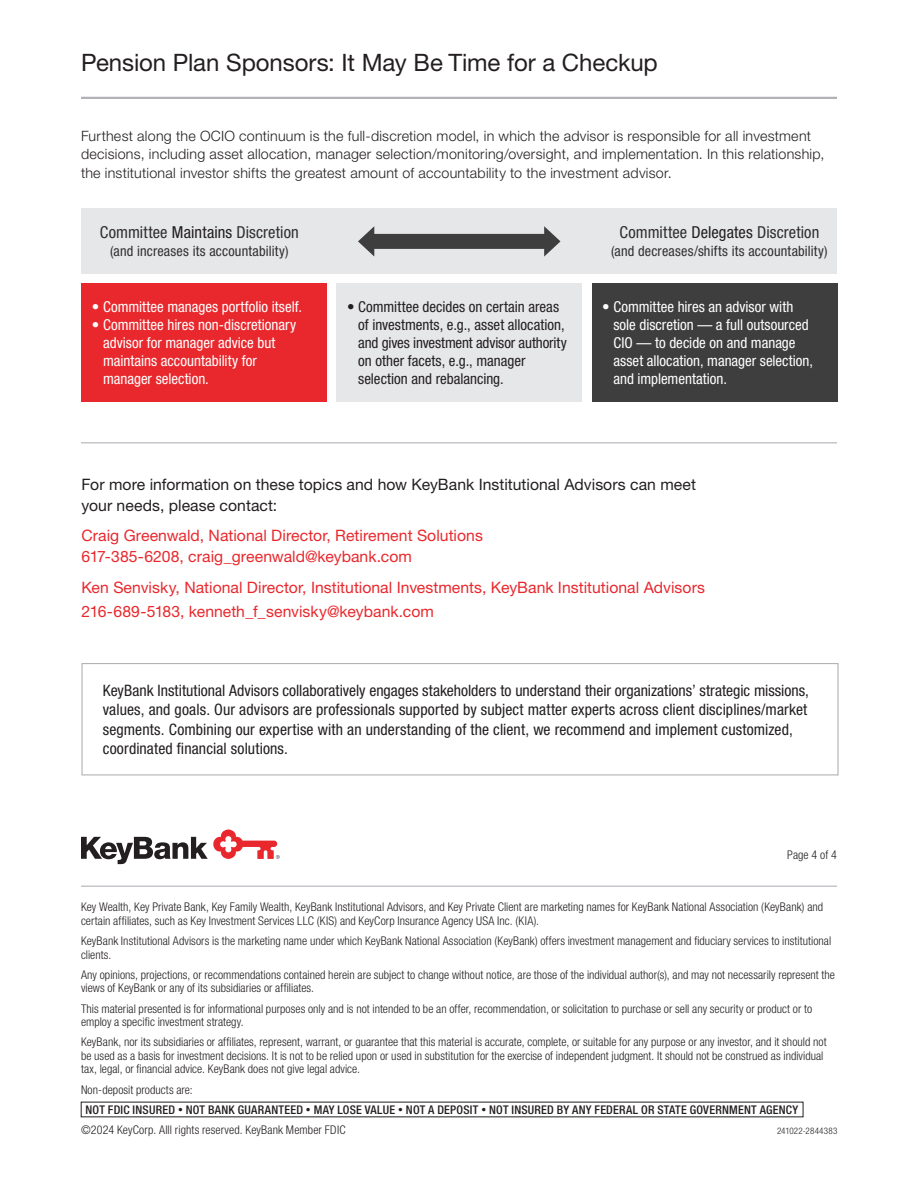
<style>
.page{position:relative;width:918px;height:1188px;background:#fff}
.page>*{position:absolute;margin:0;border:0;box-sizing:border-box;transform-origin:0 0}
.Headline_2nd_page_16_18_Roman_blk{font:24px "Helvetica Neue LT Std";letter-spacing:-.005em;color:#231f20}
.Body_Text_-_9_5_12_5_Light{font:condensed 16.5px "Helvetica Neue LT Std";letter-spacing:.005em;color:#312f30}
.KWI_Boilerplate_-_10_5_13_Roman_Cond{font:condensed 15.75px/19.5px "Helvetica Neue LT Std";letter-spacing:.005em;color:#231f20}
.CTA{font:15.75px/21px "Helvetica Neue LT Std";color:#e9282d}
.CTA-2{font:15.75px/21px "Helvetica Neue LT Std";letter-spacing:.005em;color:#231f20}
.Accountability_Cht_Text___10_12_Cond{font:condensed 15px/18px "Helvetica Neue LT Std";color:#fff}
.Accountability_Cht_Text___10_12_Cond-2{font:condensed 15px/18px "Helvetica Neue LT Std";color:#231f20}
.Body_Text_-_9_5_12_5_Light-2{font:300 14.25px/18.8px "Helvetica Neue LT Std";letter-spacing:.02em;color:#231f20}
.Body_Text_-_9_5_12_5_Light-3{font:condensed 14.25px "Helvetica Neue LT Std";letter-spacing:.015em;color:#312f30}
.Page_Number{font:300 condensed 12px/13.5px "Helvetica Neue LT Std";letter-spacing:.005em;color:#231f20}
.t1{font:500 condensed 12px "Helvetica Neue LT Std";letter-spacing:.02em;color:#231f20}
.t2{font:300 condensed 9px "Helvetica Neue LT Std";letter-spacing:.025em;color:#231f20}
.s1{color:#231f20}
.s2{font-size:9.6px}
</style>
<div class="page">
<hr style="left:81px;top:886px;width:756px;height:1px;background:#b2b3b7">
<svg style="left:81px;top:829px;width:199px;height:35px"></svg>
<div style="left:81px;top:283px;width:246px;height:119px;background:#e9282d"></div>
<div style="left:337px;top:283px;width:245px;height:119px;background:#e6e7e9"></div>
<div style="left:592px;top:283px;width:245px;height:119px;background:#3e3e3f"></div>
<div style="left:81px;top:209px;width:756px;height:65px;background:#e6e7e9"></div>
<div style="left:368px;top:234px;width:182px;height:15px;background:#3e3e3f"></div>
<svg style="left:358px;top:226px;width:16px;height:30px"></svg>
<svg style="left:544px;top:226px;width:16px;height:31px"></svg>
<hr style="left:81px;top:442px;width:756px;height:1px;background:#b2b3b7">
<hr style="left:81px;top:97px;width:756px;height:2px;background:#b2b3b7">
<div style="left:81px;top:663px;width:758px;height:112px;border:1px solid #b2b3b7"></div>
<p class="Headline_2nd_page_16_18_Roman_blk" style="left:81px;top:48px;width:578px">Pension Plan Sponsors: It May Be Time for a Checkup</p>
<p class="Body_Text_-_9_5_12_5_Light-2" style="left:81px;top:126px;width:745px">Furthest along the OCIO continuum is the full-discretion model, in which the advisor is responsible for all investment decisions, including asset allocation, manager selection/monitoring/oversight, and implementation. In this relationship, the institutional investor shifts the greatest amount of accountability to the investment advisor.</p>
<p class="Body_Text_-_9_5_12_5_Light" style="left:100px;top:222px;width:200px">Committee <span class="s1">Maintains</span> Discretion</p>
<p class="Body_Text_-_9_5_12_5_Light-3" style="left:110px;top:243px;width:180px">(and increases its accountability)</p>
<p class="Accountability_Cht_Text___10_12_Cond" style="left:92px;top:298px;width:212px">• Committee manages portfolio itself.</p>
<p class="Accountability_Cht_Text___10_12_Cond" style="left:103px;top:316px;width:195px;text-indent:-11px">• Committee hires non-discretionary advisor for manager advice but maintains accountability for manager selection.</p>
<p class="Body_Text_-_9_5_12_5_Light" style="left:619px;top:222px;width:201px">Committee <span class="s1">Delegates</span> Discretion</p>
<p class="Body_Text_-_9_5_12_5_Light-3" style="left:611px;top:243px;width:218px">(and decreases/shifts its accountability)</p>
<p class="Accountability_Cht_Text___10_12_Cond-2" style="left:358px;top:298px;width:210px;text-indent:-11px">• Committee decides on certain areas of investments, e.g., asset allocation, and gives investment advisor authority on other facets, e.g., manager selection and rebalancing.</p>
<p class="Accountability_Cht_Text___10_12_Cond" style="left:613px;top:298px;width:201px;text-indent:-11px">• Committee hires an advisor with sole discretion — a full outsourced<br>CIO — to decide on and manage asset allocation, manager selection, and implementation.</p>
<p class="CTA-2" style="left:81px;top:473px;width:616px">For more information on these topics and how KeyBank Institutional Advisors can meet your needs, please contact:</p>
<p class="CTA" style="left:81px;top:525px;width:403px">Craig Greenwald, National Director, Retirement Solutions<br>617-385-6208, craig_greenwald@keybank.com</p>
<p class="CTA" style="left:81px;top:577px;width:625px">Ken Senvisky, National Director, Institutional Investments, KeyBank Institutional Advisors</p>
<p class="CTA" style="left:81px;top:601px;width:354px">216-689-5183, kenneth_f_senvisky@keybank.com</p>
<p class="KWI_Boilerplate_-_10_5_13_Roman_Cond" style="left:103px;top:680px;width:708px">KeyBank Institutional Advisors collaboratively engages stakeholders to understand their organizations’ strategic missions, values, and goals. Our advisors are professionals supported by subject matter experts across client disciplines/market segments. Combining our expertise with an understanding of the client, we recommend and implement customized, coordinated financial solutions.</p>
<p class="Page_Number" style="left:787px;top:848px;width:51px">Page 4 of 4</p>
<p class="Page_Number" style="left:81px;top:900px;width:744px">Key Wealth, Key Private Bank, Key Family Wealth, KeyBank Institutional Advisors, and Key Private Client are marketing names for KeyBank National Association (KeyBank) and certain affiliates, such as Key Investment Services LLC (KIS) and KeyCorp Insurance Agency USA Inc. (KIA).</p>
<p class="Page_Number" style="left:81px;top:934px;width:752px">KeyBank Institutional Advisors is the marketing name under which KeyBank National Association (KeyBank) offers investment management and fiduciary services to institutional clients.</p>
<p class="Page_Number" style="left:81px;top:968px;width:756px">Any opinions, projections, or recommendations contained herein are subject to change without notice, are those of the individual author(s), and may not necessarily represent the views of KeyBank or any of its subsidiaries or affiliates.</p>
<p class="Page_Number" style="left:81px;top:1001px;width:733px">This material presented is for informational purposes only and is not intended to be an offer, recommendation, or solicitation to purchase or sell any security or product or to employ a specific investment strategy.</p>
<p class="Page_Number" style="left:81px;top:1035px;width:747px">KeyBank, nor its subsidiaries or affiliates, represent, warrant, or guarantee that this material is accurate, complete, or suitable for any purpose or any investor, and it should not be used as a basis for investment decisions. It is not to be relied upon or used in substitution for the exercise of independent judgment. It should not be construed as individual tax, legal, or financial advice. KeyBank does not give legal advice.</p>
<p class="Page_Number" style="left:81px;top:1082px;width:113px">Non-deposit products are:</p>
<p class="t1" style="left:86px;top:1102px;width:714px">NOT FDIC INSURED <span class="s2">•</span> NOT BANK GUARANTEED <span class="s2">•</span> MAY LOSE VALUE <span class="s2">•</span> NOT A DEPOSIT <span class="s2">•</span> NOT INSURED BY ANY FEDERAL OR STATE GOVERNMENT AGENCY</p>
<p class="Page_Number" style="left:81px;top:1123px;width:266px">©2024 KeyCorp. Alll rights reserved. KeyBank Member FDIC</p>
<p class="t2" style="left:777px;top:1126px;width:62px">241022-2844383</p>
</div>
